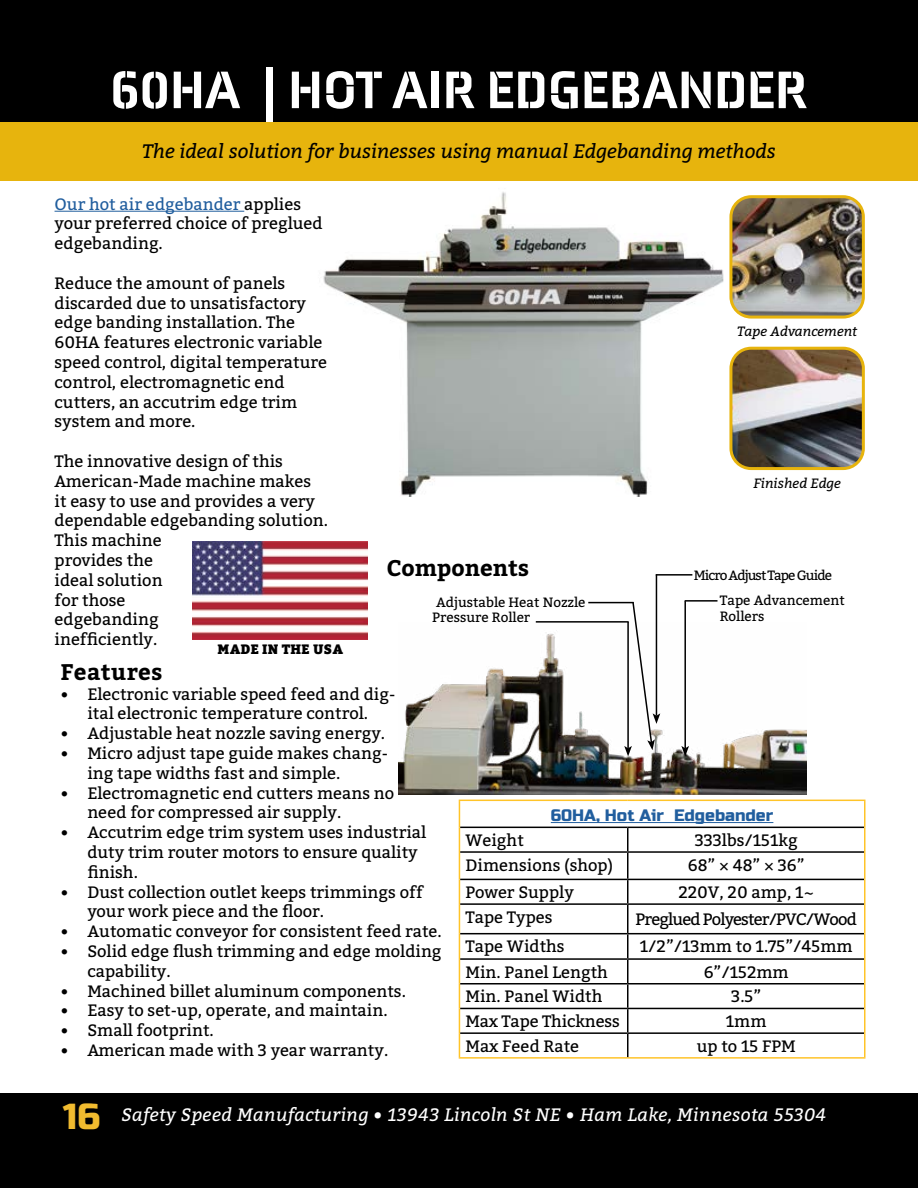
<style>
.page{position:relative;width:918px;height:1188px;background:#fff}
.page>*{position:absolute;margin:0;border:0;box-sizing:border-box;transform-origin:0 0}
.TableOfContents{font:900 54px "Axia Stencil";color:#fff}
.t1{font:600 51px "Dapifer";letter-spacing:-.02em;color:#fff}
.t2{font:36px "Russo One";color:#f1bb2f}
.t3{font:700 22.5px "Bitter";color:#000}
.t4{font:700 22.5px "Bitter";letter-spacing:.02em;color:#000}
.t5{font:italic 19.5px "Bitter";color:#000}
.t6{font:italic 18px "Bitter";letter-spacing:.02em;color:#fff}
.t7{font:16.5px/19.8px "Bitter";color:#000}
.t8{font:16.5px "Bitter";letter-spacing:-.05em;color:#000}
.t9{font:16.5px "Russo One";color:#215e9e}
.t10{font:13.5px "Bitter";color:#000}
.t11{font:italic 13.5px "Bitter";color:#000}
.t12{font:13.5px "Bitter";letter-spacing:-.07em;color:#000}
.TableOfContents-2{font:900 13.5px "Bitter";letter-spacing:.01em;color:#000}
.s1{color:#215e9e}
</style>
<div class="page">
<div style="left:0;top:1093px;width:918px;height:95px;background:#000"></div>
<div style="left:0;top:122px;width:918px;height:59px;background:#e7b40d"></div>
<img style="left:323px;top:192px;width:487px;height:305px">
<hr style="left:459px;top:800px;width:169px;height:1px;background:#ffc429">
<hr style="left:628px;top:800px;width:238px;height:1px;background:#ffc429">
<hr style="left:864px;top:801px;width:2px;height:26px;background:#ffc429">
<hr style="left:864px;top:827px;width:2px;height:25px;background:#ffc429">
<hr style="left:864px;top:852px;width:2px;height:27px;background:#ffc429">
<svg style="left:459px;top:801px;width:1px;height:103px"></svg>
<hr style="left:864px;top:879px;width:2px;height:25px;background:#ffc429">
<hr style="left:459px;top:904px;width:1px;height:30px;background:#ffc429">
<hr style="left:864px;top:904px;width:2px;height:30px;background:#ffc429">
<hr style="left:864px;top:934px;width:2px;height:25px;background:#ffc429">
<hr style="left:864px;top:959px;width:2px;height:25px;background:#ffc429">
<hr style="left:864px;top:984px;width:2px;height:24px;background:#ffc429">
<hr style="left:864px;top:1008px;width:2px;height:25px;background:#ffc429">
<svg style="left:459px;top:934px;width:1px;height:123px"></svg>
<hr style="left:864px;top:1033px;width:2px;height:24px;background:#ffc429">
<hr style="left:459px;top:1057px;width:169px;height:2px;background:#ffc429">
<hr style="left:628px;top:1057px;width:238px;height:2px;background:#ffc429">
<hr style="left:460px;top:827px;width:168px;height:1px;background:#000">
<hr style="left:628px;top:827px;width:236px;height:1px;background:#000">
<hr style="left:460px;top:851px;width:168px;height:2px;background:#000">
<hr style="left:628px;top:851px;width:236px;height:2px;background:#000">
<hr style="left:460px;top:879px;width:168px;height:1px;background:#000">
<hr style="left:628px;top:879px;width:236px;height:1px;background:#000">
<hr style="left:460px;top:903px;width:168px;height:2px;background:#000">
<hr style="left:628px;top:903px;width:236px;height:2px;background:#000">
<hr style="left:460px;top:933px;width:168px;height:1px;background:#000">
<hr style="left:628px;top:933px;width:236px;height:1px;background:#000">
<hr style="left:460px;top:958px;width:168px;height:2px;background:#000">
<hr style="left:628px;top:958px;width:236px;height:2px;background:#000">
<hr style="left:460px;top:983px;width:168px;height:2px;background:#000">
<hr style="left:628px;top:983px;width:236px;height:2px;background:#000">
<hr style="left:460px;top:1008px;width:168px;height:1px;background:#000">
<hr style="left:628px;top:1008px;width:236px;height:1px;background:#000">
<hr style="left:460px;top:1032px;width:168px;height:2px;background:#000">
<hr style="left:628px;top:1032px;width:236px;height:2px;background:#000">
<svg style="left:627px;top:828px;width:1px;height:229px"></svg>
<hr style="left:551px;top:822px;width:222px;height:1px;background:#215e9e">
<div style="left:0;top:0;width:918px;height:122px;background:#000"></div>
<hr style="left:55px;top:211px;width:189px;height:1px;background:#215e9e">
<img style="left:192px;top:542px;width:175px;height:97px">
<img style="left:398px;top:630px;width:408px;height:165px">
<hr style="left:536px;top:621px;width:93px;height:2px;background:#000">
<hr style="left:656px;top:575px;width:1px;height:141px;background:#000">
<svg style="left:624px;top:600px;width:36px;height:156px"></svg>
<hr style="left:656px;top:574px;width:36px;height:2px;background:#000">
<hr style="left:684px;top:601px;width:2px;height:147px;background:#000">
<svg style="left:681px;top:746px;width:8px;height:10px"></svg>
<hr style="left:685px;top:600px;width:33px;height:2px;background:#000">
<hr style="left:588px;top:602px;width:46px;height:1px;background:#000">
<img style="left:731px;top:197px;width:130px;height:120px">
<div style="left:729px;top:195px;width:136px;height:124px;border:3px solid #e7b40d;border-radius:20px"></div>
<img style="left:731px;top:348px;width:130px;height:121px">
<div style="left:729px;top:347px;width:136px;height:123px;border:3px solid #e7b40d;border-radius:20px"></div>
<p class="TableOfContents" style="left:110px;top:57px;width:699px">60HA | HOT AIR EDGEBANDER</p>
<p class="t5" style="left:142px;top:139px;width:635px">The ideal solution for businesses using manual Edgebanding methods</p>
<p class="t7" style="left:55px;top:193px;width:270px"><span class="s1">Our hot air edgebander</span> applies your preferred choice of preglued edgebanding.</p>
<p class="t7" style="left:55px;top:273px;width:274px">Reduce the amount of panels discarded due to unsatisfactory edge banding installation. The<br>60HA features electronic variable speed control, digital temperature control, electromagnetic end cutters, an accutrim edge trim system and more.</p>
<p class="t7" style="left:55px;top:451px;width:275px">The innovative design of this<br>American-Made machine makes<br>it easy to use and provides a very dependable edgebanding solution.<br>This machine<br>provides the<br>ideal solution<br>for those<br>edgebanding<br>inefficiently.</p>
<h2 class="t1" style="left:313px;top:55px;width:321px">Product Name</h2>
<p class="t11" style="left:737px;top:323px;width:122px">Tape Advancement</p>
<p class="t11" style="left:754px;top:475px;width:89px">Finished Edge</p>
<p class="t3" style="left:386px;top:554px;width:144px">Components</p>
<p class="t12" style="left:694px;top:565px;width:140px">Micro Adjust Tape Guide</p>
<p class="t10" style="left:720px;top:590px;width:126px">Tape Advancement</p>
<p class="t10" style="left:720px;top:606px;width:46px">Rollers</p>
<p class="t10" style="left:436px;top:593px;width:151px">Adjustable Heat Nozzle</p>
<p class="t10" style="left:432px;top:608px;width:99px">Pressure Roller</p>
<p class="TableOfContents-2" style="left:217px;top:641px;width:127px">MADE IN THE USA</p>
<p class="t4" style="left:60px;top:657px;width:103px">Features</p>
<p class="t7" style="left:60px;top:683px;width:336px;text-align:center">• Electronic variable speed feed and dig&shy;ital electronic temperature control.</p>
<p class="t7" style="left:60px;top:723px;width:326px">• Adjustable heat nozzle saving energy.</p>
<p class="t7" style="left:87px;top:743px;width:302px;text-indent:-27px">• Micro adjust tape guide makes chang&shy;ing tape widths fast and simple.</p>
<p class="t7" style="left:87px;top:782px;width:308px;text-indent:-27px">• Electromagnetic end cutters means no need for compressed air supply.</p>
<p class="t7" style="left:87px;top:822px;width:340px;text-indent:-27px">• Accutrim edge trim system uses industrial duty trim router motors to ensure quality finish.</p>
<p class="t7" style="left:87px;top:881px;width:337px;text-indent:-27px">• Dust collection outlet keeps trimmings off your work piece and the floor.</p>
<p class="t7" style="left:60px;top:921px;width:383px">• Automatic conveyor for consistent feed rate.</p>
<p class="t7" style="left:87px;top:941px;width:356px;text-indent:-27px">• Solid edge flush trimming and edge molding capability.</p>
<p class="t7" style="left:60px;top:980px;width:347px">• Machined billet aluminum components.</p>
<p class="t7" style="left:60px;top:1000px;width:329px">• Easy to set-up, operate, and maintain.</p>
<p class="t7" style="left:60px;top:1020px;width:155px">• Small footprint.</p>
<p class="t7" style="left:60px;top:1040px;width:329px">• American made with 3 year warranty.</p>
<p class="t9" style="left:551px;top:806px;width:224px">60HA, Hot Air Edgebander</p>
<p class="t7" style="left:465px;top:830px;width:60px">Weight</p>
<p class="t7" style="left:695px;top:830px;width:104px">333lbs/151kg</p>
<p class="t7" style="left:465px;top:854px;width:149px">Dimensions (shop)</p>
<p class="t7" style="left:688px;top:854px;width:118px">68” × 48” × 36”</p>
<p class="t7" style="left:465px;top:882px;width:110px">Power Supply</p>
<p class="t7" style="left:678px;top:882px;width:137px">220V, 20 amp, 1~</p>
<p class="t7" style="left:465px;top:907px;width:89px">Tape Types</p>
<p class="t8" style="left:636px;top:908px;width:223px">Preglued Polyester/PVC/Wood</p>
<p class="t7" style="left:465px;top:936px;width:101px">Tape Widths</p>
<p class="t7" style="left:640px;top:936px;width:214px">1/2”/13mm to 1.75”/45mm</p>
<p class="t7" style="left:465px;top:962px;width:144px">Min. Panel Length</p>
<p class="t7" style="left:704px;top:962px;width:87px">6”/152mm</p>
<p class="t7" style="left:465px;top:986px;width:138px">Min. Panel Width</p>
<p class="t7" style="left:731px;top:986px;width:31px">3.5”</p>
<p class="t7" style="left:465px;top:1011px;width:156px">Max Tape Thickness</p>
<p class="t7" style="left:726px;top:1011px;width:42px">1mm</p>
<p class="t7" style="left:465px;top:1036px;width:115px">Max Feed Rate</p>
<p class="t7" style="left:697px;top:1036px;width:101px">up to 15 FPM</p>
<h3 class="t2" style="left:63px;top:1096px;width:39px">16</h3>
<p class="t6" style="left:121px;top:1103px;width:707px">Safety Speed Manufacturing • 13943 Lincoln St NE • Ham Lake, Minnesota 55304</p>
</div>
